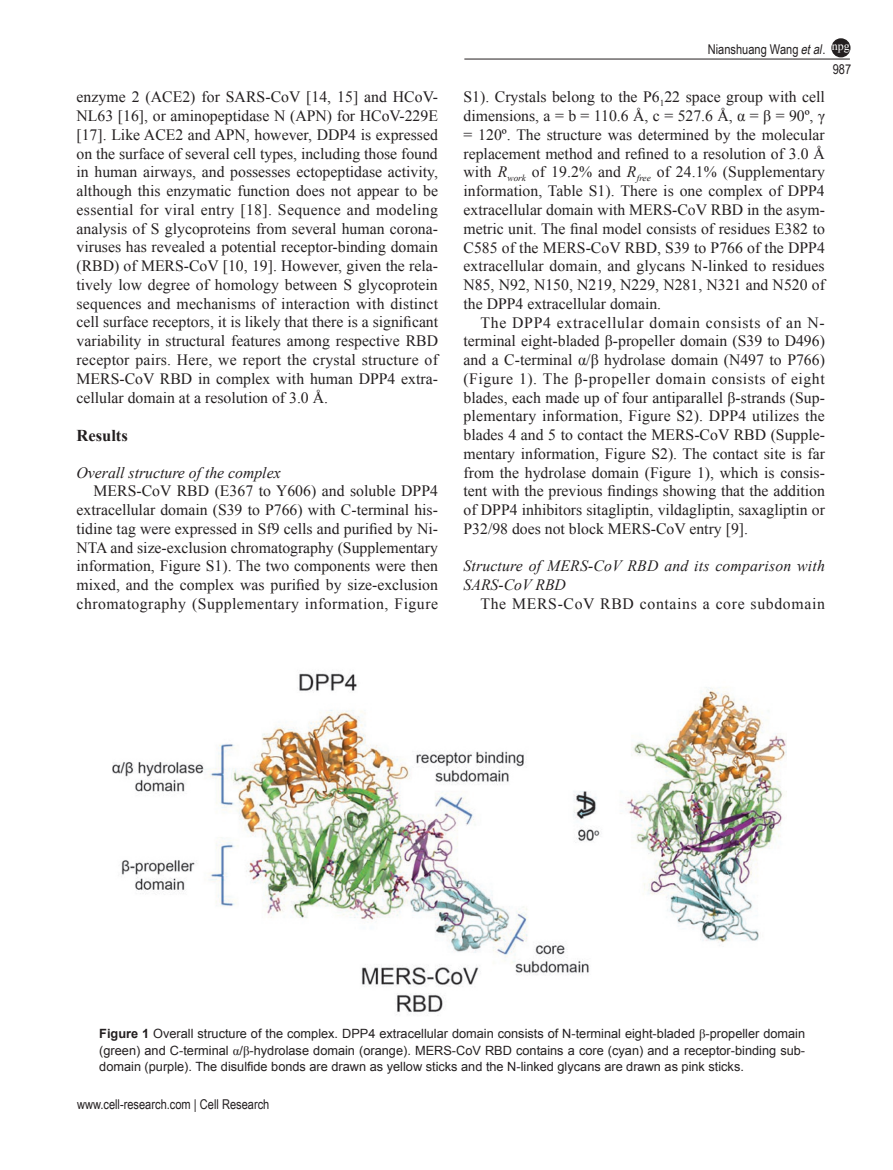
<style>
.page{position:relative;width:893px;height:1170px;background:#fff}
.page>*{position:absolute;margin:0;border:0;box-sizing:border-box;transform-origin:0 0}
.t1{font:700 16.5px "Times New Roman";color:#231f20}
.t2{font:15.75px/18.8px "Times New Roman PSMT2";color:#231f20;text-align:justify}
.t3{font:15.75px/18.8px "Times New Roman";color:#231f20;text-align:justify}
.t4{font:italic 15.75px/18.8px "Times New Roman";letter-spacing:.005em;color:#231f20}
.t5{font:15.75px "Times New Roman PSMT2";letter-spacing:.04em;color:#231f20}
.t6{font:15.75px "Times New Roman PSMT2";letter-spacing:.03em;color:#231f20}
.t7{font:13.5px "Arial Narrow";color:#231f20}
.t8{font:12.75px/16.5px "Arial MT2";color:#231f20}
.t9{font:12.75px "Arial";color:#231f20}
.t10{font:12px "Times New Roman PSMT2";color:#fff}
.s1{font-style:italic}
.s2{font-family:"Times New Roman";font-style:italic}
.s3{font-family:"Times New Roman PSMT2"}
.s4{font-family:"Arial";font-weight:700}
.s5{font-family:"Times New Roman"}
</style>
<div class="page">
<hr style="left:464px;top:59px;width:386px;height:1px;background:#231f20">
<div style="left:832px;top:39px;width:18px;height:18px;background:#231f20;border-radius:50%"></div>
<div style="left:831px;top:38px;width:19px;height:19px;border:2px solid #231f20;border-radius:50%"></div>
<img style="left:112px;top:673px;width:674px;height:342px">
<p class="t10" style="left:832px;top:38px;width:19px">npg</p>
<p class="t7" style="left:708px;top:40px;width:119px">Nianshuang Wang <span class="s1">etal</span>.</p>
<p class="t2" style="left:77px;top:87px;width:363px">enzyme 2 (ACE2) for SARS-CoV [14, 15] and HCoV-NL63 [16], or aminopeptidase N (APN) for HCoV-229E [17]. Like ACE2 and APN, however, DDP4 is expressed on the surface of several cell types, including those found in human airways, and possesses ectopeptidase activity, although this enzymatic function does not appear to be essential for viral entry [18]. Sequence and modeling analysis of S glycoproteins from several human corona&shy;viruses has revealed a potential receptor-binding domain (RBD) of MERS-CoV [10, 19]. However, given the rela&shy;tively low degree of homology between S glycoprotein sequences and mechanisms of interaction with distinct</p>
<p class="t3" style="left:77px;top:312px;width:363px">cell surface receptors, it is likely that there is a significant</p>
<p class="t2" style="left:77px;top:331px;width:363px">variability in structural features among respective RBD receptor pairs. Here, we report the crystal structure of MERS-CoV RBD in complex with human DPP4 extra&shy;cellular domain at a resolution of 3.0 Å.</p>
<p class="t1" style="left:77px;top:424px;width:53px">Results</p>
<p class="t4" style="left:77px;top:462px;width:206px">Overall structure of the complex</p>
<p class="t2" style="left:77px;top:481px;width:363px;text-align:right">MERS-CoV RBD (E367 to Y606) and soluble DPP4 extracellular domain (S39 to P766) with C-terminal his-</p>
<p class="t3" style="left:77px;top:519px;width:363px">tidine tag were expressed in Sf9 cells and purified by Ni-</p>
<p class="t2" style="left:77px;top:537px;width:363px">NTA and size-exclusion chromatography (Supplementary information, Figure S1). The two components were then</p>
<p class="t3" style="left:77px;top:575px;width:363px">mixed, and the complex was purified by size-exclusion</p>
<p class="t6" style="left:77px;top:593px;width:363px">chromatography (Supplementary information, Figure</p>
<p class="t7" style="left:833px;top:59px;width:20px">987</p>
<p class="t2" style="left:463px;top:87px;width:363px">S1). Crystals belong to the P6<sub>1</sub>22 space group with cell</p>
<p class="t3" style="left:463px;top:106px;width:363px">dimensions, a = b = 110.6 Å, c = 527.6 Å, α = β = 90º, γ = 120º. The structure was determined by the molecular replacement method and refined to a resolution of 3.0 Å</p>
<p class="t2" style="left:463px;top:162px;width:363px">with <span class="s2">R</span><sub>work</sub> of 19.2% and <span class="s2">R</span><sub>free</sub> of 24.1% (Supplementary information, Table S1). There is one complex of DPP4 extracellular domain with MERS-CoV RBD in the asym-</p>
<p class="t3" style="left:463px;top:219px;width:363px">metric unit. The final model consists of residues E382 to</p>
<p class="t2" style="left:463px;top:237px;width:363px">C585 of the MERS-CoV RBD, S39 to P766 of the DPP4 extracellular domain, and glycans N-linked to residues N85, N92, N150, N219, N229, N281, N321 and N520 of the DPP4 extracellular domain.</p>
<p class="t5" style="left:480px;top:311px;width:346px">The DPP4 extracellular domain consists of an N-</p>
<p class="t3" style="left:463px;top:331px;width:363px">terminal eight-bladed β-propeller domain (S39 to D496) and a C-terminal α/β hydrolase domain (N497 to P766) (Figure 1). The β-propeller domain consists of eight blades, each made up of four antiparallel β-strands (Sup<span class="s3">-</span></p>
<p class="t2" style="left:463px;top:406px;width:363px">plementary information, Figure S2). DPP4 utilizes the blades 4 and 5 to contact the MERS-CoV RBD (Supple&shy;mentary information, Figure S2). The contact site is far from the hydrolase domain (Figure 1), which is consis-</p>
<p class="t3" style="left:463px;top:481px;width:363px">tent with the previous findings showing that the addition</p>
<p class="t2" style="left:463px;top:500px;width:363px">of DPP4 inhibitors sitagliptin, vildagliptin, saxagliptin or<br>P32/98 does not block MERS-CoV entry [9].</p>
<p class="t4" style="left:463px;top:556px;width:363px">Structure of MERS-CoV RBD and its comparison with<br>SARS-CoV RBD</p>
<p class="t5" style="left:480px;top:593px;width:346px">The MERS-CoV RBD contains a core subdomain</p>
<p class="t8" style="left:99px;top:1025px;width:707px"><span class="s4">Figure 1</span> Overall structure of the complex. DPP4 extracellular domain consists of N-terminal eight-bladed <span class="s5">β</span>-propeller domain (green) and C-terminal <span class="s5">α</span>/<span class="s5">β</span>-hydrolase domain (orange). MERS-CoV RBD contains a core (cyan) and a receptor-binding sub-</p>
<p class="t9" style="left:99px;top:1058px;width:646px">domain (purple). The disulfide bonds are drawn as yellow sticks and the N-linked glycans are drawn as pink sticks.</p>
<p class="t7" style="left:77px;top:1094px;width:194px">www.cell-research.com | Cell Research</p>
</div>
